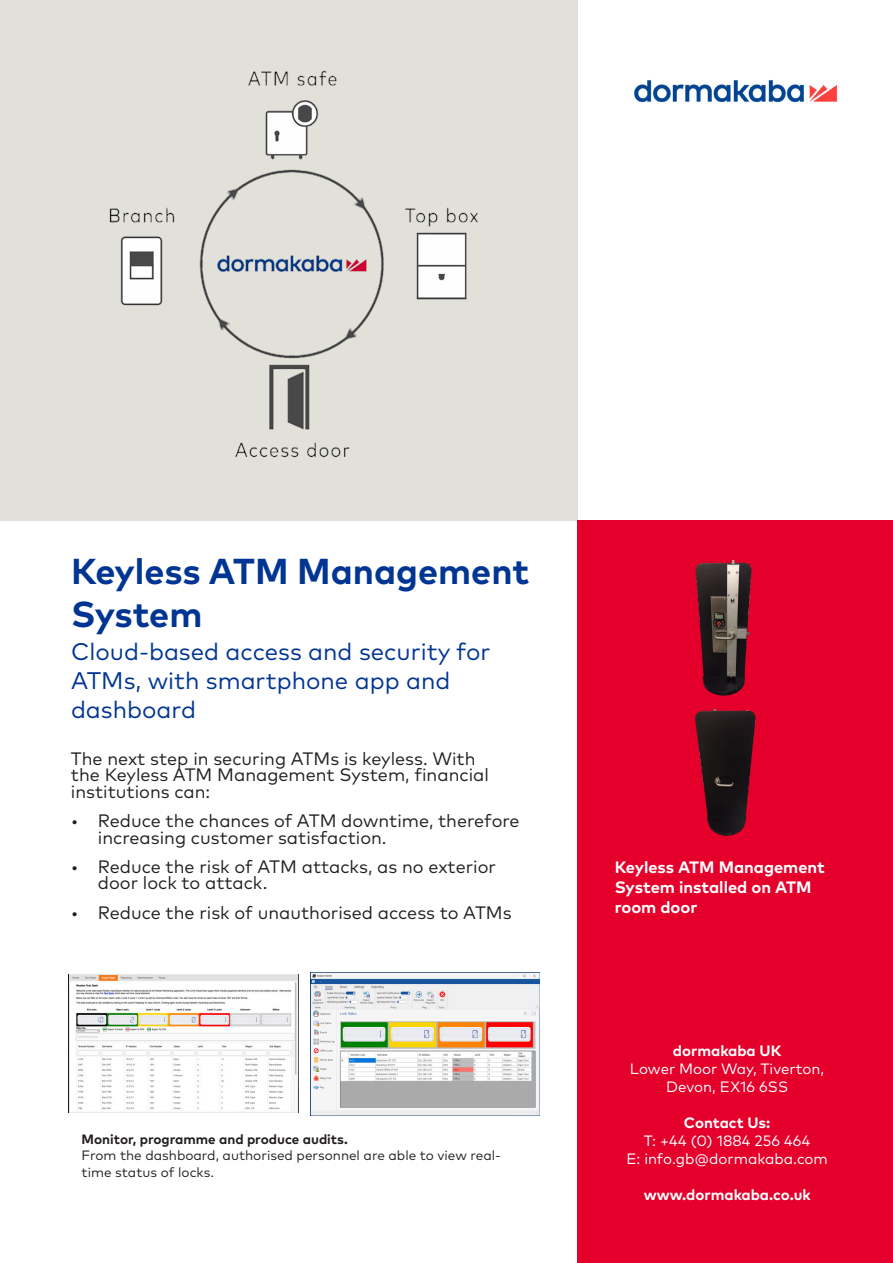
<style>
.page{position:relative;width:893px;height:1263px;background:#fff}
.page>*{position:absolute;margin:0;border:0;box-sizing:border-box;transform-origin:0 0}
.t1{font:700 36px/43.2px "Mark Pro";color:#003594}
.t2{font:24px/28.8px "Mark Pro";color:#003594}
.Paragraph_Style_1{font:18px/16.5px "Mark Pro";color:#231f20}
.t3{font:700 16.5px/19.8px "Mark Pro";color:#fff}
.t4{font:15px/18px "Mark Pro";color:#fff;text-align:center}
.t5{font:700 15px "Mark Pro";color:#fff}
.t6{font:13.5px/16.2px "Mark Pro";color:#231f20}
.t7{font:700 13.5px "Mark Pro";color:#231f20}
</style>
<div class="page">
<div style="left:0;top:0;width:578px;height:521px;background:#e2e1d9"></div>
<img style="left:109px;top:70px;width:369px;height:388px">
<img style="left:634px;top:80px;width:204px;height:22px">
<div style="left:578px;top:521px;width:315px;height:742px;background:#e4002b"></div>
<img style="left:676px;top:561px;width:80px;height:275px">
<img style="left:69px;top:975px;width:230px;height:137px">
<img style="left:310px;top:972px;width:230px;height:143px">
<p class="t1" style="left:71px;top:546px;width:460px">Keyless ATM Management<br>System</p>
<p class="t2" style="left:71px;top:635px;width:421px">Cloud-based access and security for<br>ATMs, with smartphone app and dashboard</p>
<p class="Paragraph_Style_1" style="left:71px;top:749px;width:419px">The next step in securing ATMs is keyless. With the Keyless ATM Management System, financial institutions can:</p>
<p class="Paragraph_Style_1" style="left:98px;top:811px;width:423px;text-indent:-27px">• Reduce the chances of ATM downtime, therefore increasing customer satisfaction.</p>
<p class="Paragraph_Style_1" style="left:98px;top:857px;width:400px;text-indent:-27px">• Reduce the risk of ATM attacks, as no exterior door lock to attack.</p>
<p class="Paragraph_Style_1" style="left:71px;top:902px;width:442px">• Reduce the risk of unauthorised access to ATMs</p>
<p class="t7" style="left:82px;top:1129px;width:268px">Monitor, programme and produce audits.</p>
<p class="t6" style="left:82px;top:1146px;width:421px">From the dashboard, authorised personnel are able to view real&shy;time status of locks.</p>
<p class="t3" style="left:615px;top:856px;width:212px">Keyless ATM Management<br>System installed on ATM room door</p>
<p class="t5" style="left:673px;top:1039px;width:110px">dormakaba UK</p>
<p class="t4" style="left:630px;top:1058px;width:196px">Lower Moor Way, Tiverton,<br>Devon, EX16 6SS</p>
<p class="t5" style="left:684px;top:1111px;width:88px">Contact Us:</p>
<p class="t4" style="left:644px;top:1130px;width:168px">T: +44 (0) 1884 256 464</p>
<p class="t4" style="left:626px;top:1148px;width:203px">E: info.gb@dormakaba.com</p>
<p class="t5" style="left:644px;top:1183px;width:168px">www.dormakaba.co.uk</p>
</div>
